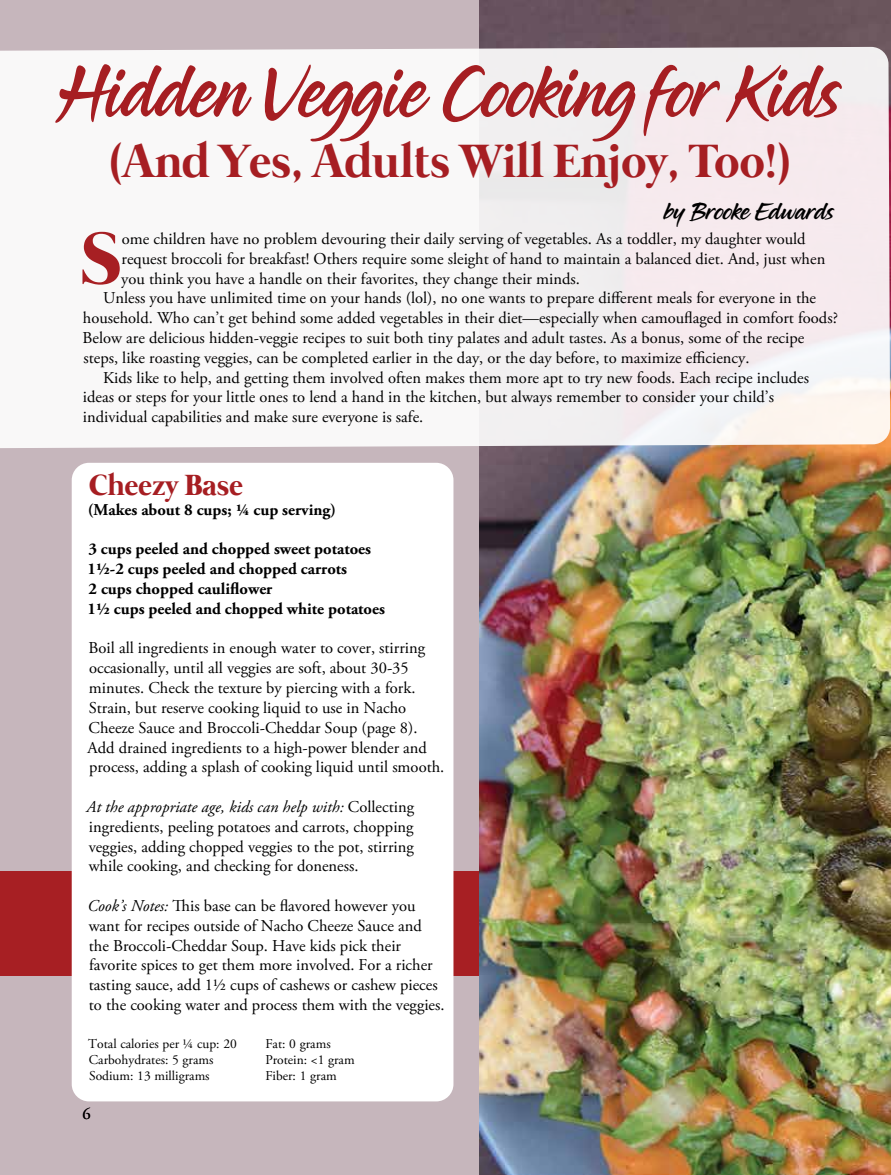
<style>
.page{position:relative;width:891px;height:1175px;background:#fff}
.page>*{position:absolute;margin:0;border:0;box-sizing:border-box;transform-origin:0 0}
.t1{font:700 75.15px "Mermaid";color:#a71f23}
.t2{font:75px "Midnight Drive Two";color:#a61e22;scale:.92 1}
.t3{font:700 48px "Mermaid";color:#a61e22}
.t4{font:700 30px "Mermaid";color:#a61e22}
.t5{font:24px "Midnight Drive Two";color:#000}
.t6{font:16.5px/19.8px "Adobe Garamond Pro";color:#000}
.t7{font:700 16.5px/19.8px "Adobe Garamond Pro";color:#000}
.t8{font:13.5px "Adobe Garamond Pro";color:#000}
.s1{font-style:italic}
</style>
<div class="page">
<div style="left:0;top:0;width:481px;height:1174px;background:#c6b6bc"></div>
<div style="left:0;top:871px;width:519px;height:105px;background:#a71f23"></div>
<img style="left:480px;top:0;width:411px;height:1174px">
<svg style="left:0;top:47px;width:890px;height:401px;background:#f5f2f3"></svg>
<div style="left:72px;top:463px;width:381px;height:638px;background:#fff;border-radius:17px"></div>
<h2 class="t2" style="left:56px;top:50px;width:855px">Hidden Veggie Cooking for Kids</h2>
<h3 class="t3" style="left:109px;top:134px;width:684px">(And Yes, Adults Will Enjoy, Too!)</h3>
<h3 class="t5" style="left:664px;top:198px;width:171px">by Brooke Edwards</h3>
<h1 class="t1" style="left:81px;top:216px;width:42px">S</h1>
<p class="t6" style="left:122px;top:229px;width:685px">ome children have no problem devouring their daily serving of vegetables. As a toddler, my daughter would</p>
<p class="t6" style="left:122px;top:249px;width:705px">request broccoli for breakfast! Others require some sleight of hand to maintain a balanced diet. And, just when</p>
<p class="t6" style="left:121px;top:269px;width:460px">you think you have a handle on their favorites, they change their minds.</p>
<p class="t6" style="left:103px;top:289px;width:714px">Unless you have unlimited time on your hands (lol), no one wants to prepare different meals for everyone in the</p>
<p class="t6" style="left:83px;top:309px;width:757px">household. Who can’t get behind some added vegetables in their diet—especially when camouflaged in comfort foods?</p>
<p class="t6" style="left:83px;top:328px;width:723px">Below are delicious hidden-veggie recipes to suit both tiny palates and adult tastes. As a bonus, some of the recipe</p>
<p class="t6" style="left:83px;top:348px;width:668px">steps, like roasting veggies, can be completed earlier in the day, or the day before, to maximize efficiency.</p>
<p class="t6" style="left:103px;top:368px;width:708px">Kids like to help, and getting them involved often makes them more apt to try new foods. Each recipe includes</p>
<p class="t6" style="left:83px;top:388px;width:693px">ideas or steps for your little ones to lend a hand in the kitchen, but always remember to consider your child’s</p>
<p class="t6" style="left:83px;top:408px;width:342px">individual capabilities and make sure everyone is safe.</p>
<h3 class="t4" style="left:89px;top:468px;width:155px">Cheezy Base</h3>
<p class="t7" style="left:88px;top:500px;width:250px">(Makes about 8 cups; 1/4 cup serving)</p>
<p class="t7" style="left:87px;top:539px;width:299px">3 cups peeled and chopped sweet potatoes 1½-2 cups peeled and chopped carrots<br>2 cups chopped cauliflower<br>1½ cups peeled and chopped white potatoes</p>
<p class="t6" style="left:88px;top:639px;width:358px">Boil all ingredients in enough water to cover, stirring occasionally, until all veggies are soft, about 30-35 minutes. Check the texture by piercing with a fork.<br>Strain, but reserve cooking liquid to use in Nacho Cheeze Sauce and Broccoli-Cheddar Soup (page 8).<br>Add drained ingredients to a high-power blender and process, adding a splash of cooking liquid until smooth.</p>
<p class="t6" style="left:87px;top:797px;width:329px;text-align:justify"><span class="s1">At the appropriate age, kids can help with:</span> Collecting ingredients, peeling potatoes and carrots, chopping veggies, adding chopped veggies to the pot, stirring while cooking, and checking for doneness.</p>
<p class="t6" style="left:87px;top:896px;width:359px"><span class="s1">Cook’s Notes:</span> This base can be flavored however you want for recipes outside of Nacho Cheeze Sauce and the Broccoli-Cheddar Soup. Have kids pick their favorite spices to get them more involved. For a richer tasting sauce, add 1½ cups of cashews or cashew pieces to the cooking water and process them with the veggies.</p>
<p class="t8" style="left:88px;top:1035px;width:150px">Total calories per 1/4 cup: 20</p>
<p class="t8" style="left:265px;top:1035px;width:67px">Fat: 0 grams</p>
<p class="t8" style="left:89px;top:1051px;width:126px">Carbohydrates: 5 grams</p>
<p class="t8" style="left:265px;top:1051px;width:91px">Protein: &lt;1 gram</p>
<p class="t8" style="left:89px;top:1067px;width:122px">Sodium: 13 milligrams</p>
<p class="t8" style="left:265px;top:1067px;width:73px">Fiber: 1 gram</p>
<p class="t6" style="left:82px;top:1104px;width:10px">6</p>
</div>
